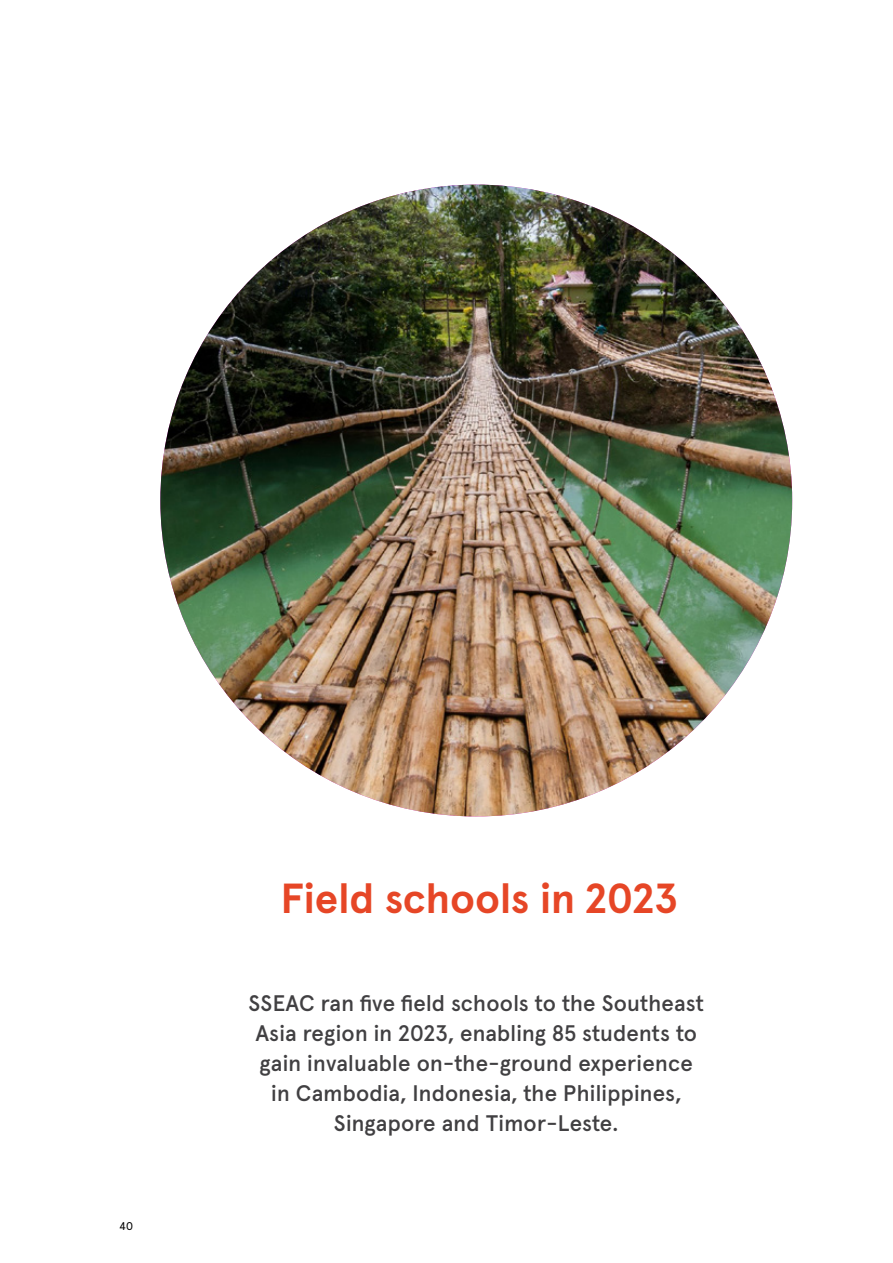
<style>
.page{position:relative;width:893px;height:1263px;background:#fff}
.page>*{position:absolute;margin:0;border:0;box-sizing:border-box;transform-origin:0 0}
.t1{font:700 42px "Apercu Pro";color:#e64626}
.t2{font:500 22.5px/30px "Apercu Pro";letter-spacing:.01em;color:#414042;text-align:center}
.t3{font:11.25px "Apercu Mono Pro";color:#000}
</style>
<div class="page">
<img style="left:160px;top:185px;width:632px;height:631px;border-radius:316px">
<p class="t3" style="left:119px;top:1218px;width:16px">40</p>
<h1 class="t1" style="left:281px;top:866px;width:399px">Field schools in 2023</h1>
<p class="t2" style="left:249px;top:987px;width:457px">SSEAC ran five field schools to the Southeast Asia region in 2023, enabling 85 students to gain invaluable on-the-ground experience in Cambodia, Indonesia, the Philippines, Singapore and Timor-Leste.</p>
</div>
